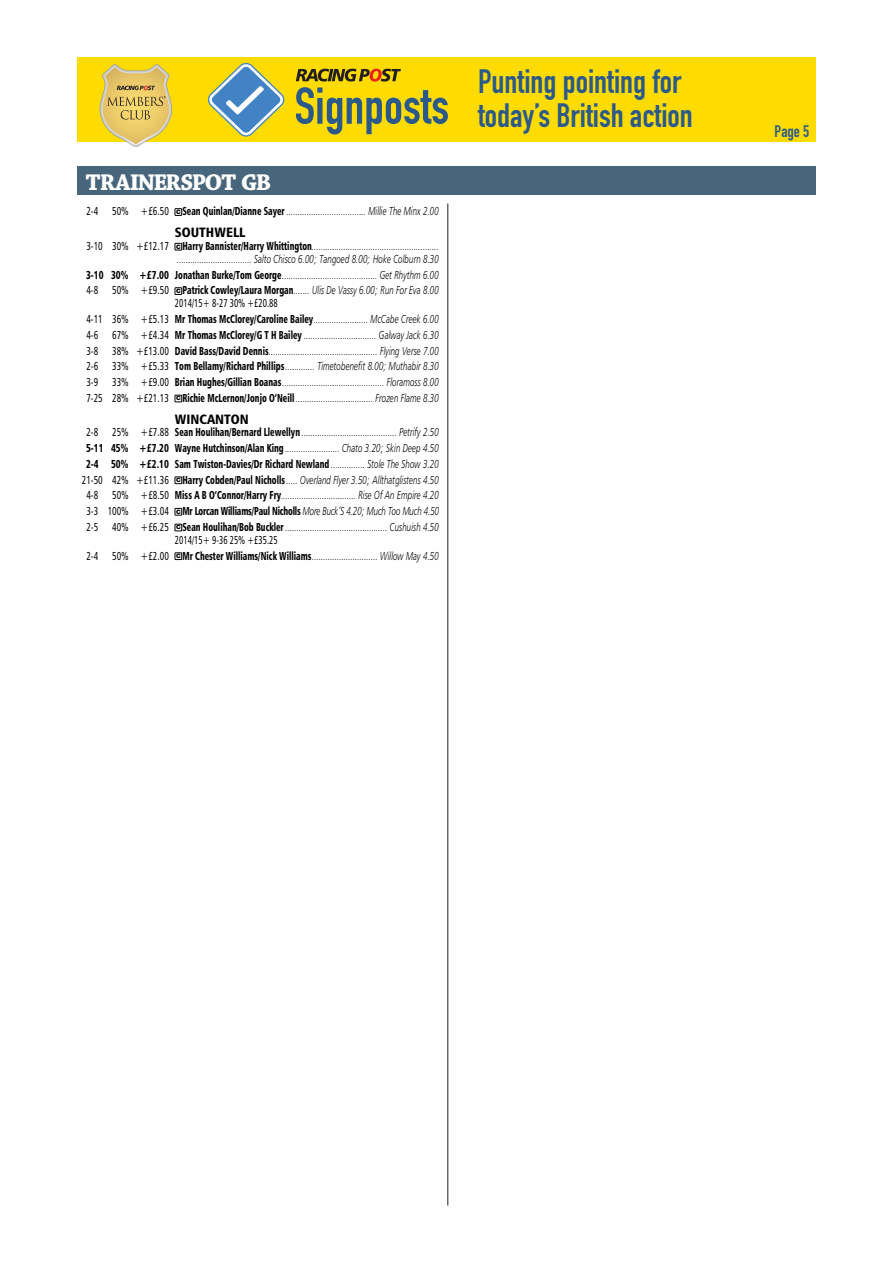
<style>
.page{position:relative;width:893px;height:1263px;background:#fff}
.page>*{position:absolute;margin:0;border:0;box-sizing:border-box;transform-origin:0 0}
.t1{font:51px "DIN Engschrift Std";color:#2b5a8a}
.t2{font:33.3px/34.5px "DIN Engschrift Std";color:#2b5a8a}
.t3{font:700 24px "RP Chaparral";color:#fff}
.t4{font:16.5px "DIN Engschrift Std";color:#2b5a8a}
.t5{font:13.5px "Humanist 777 BT Black Condensed B";color:#000}
.t6{font:11.55px/15.8px "Humanist 777 BT Light Italic B";color:#000;scale:.7 1}
.t7{font:11.55px "Humanist 777 BT Black Condensed B";color:#000;scale:.81 1}
.t8{font:11.55px "Humanist 777 BT Roman Condensed B";color:#000;scale:.75 1}
.s1{font-family:"Humanist 777 BT Roman Condensed B"}
.s2{font-family:"Swiss 721 BT";font-weight:900;font-size:6px}
.s3{font-family:"Humanist 777 BT Black Condensed B"}
.s4{font-family:"Humanist 777 BT Light Italic B"}
</style>
<div class="page">
<hr style="left:448px;top:203px;width:1px;height:1002px;background:#231f20">
<div style="left:77px;top:57px;width:738px;height:85px;background:#ffdc01"></div>
<svg style="left:208px;top:63px;width:76px;height:74px"></svg>
<svg style="left:296px;top:69px;width:105px;height:13px"></svg>
<svg style="left:99px;top:64px;width:74px;height:83px"></svg>
<div style="left:77px;top:167px;width:738px;height:28px;background:#48667b"></div>
<div style="left:175px;top:208px;width:7px;height:8px;border:1px solid #000"></div>
<div style="left:175px;top:243px;width:7px;height:7px;border:1px solid #000"></div>
<div style="left:175px;top:288px;width:7px;height:7px;border:1px solid #000"></div>
<div style="left:175px;top:395px;width:7px;height:7px;border:1px solid #000"></div>
<div style="left:175px;top:477px;width:7px;height:7px;border:1px solid #000"></div>
<div style="left:175px;top:508px;width:7px;height:7px;border:1px solid #000"></div>
<div style="left:175px;top:524px;width:7px;height:7px;border:1px solid #000"></div>
<div style="left:175px;top:553px;width:7px;height:7px;border:1px solid #000"></div>
<h1 class="t1" style="left:294px;top:87px;width:156px">Signposts</h1>
<h3 class="t3" style="left:86px;top:168px;width:186px">TRAINERSPOT GB</h3>
<p class="t6" style="left:86px;top:204px;width:505px"><span class="s1">2-4 50% +£6.50</span> <span class="s2">C</span> <span class="s3">Sean Quinlan/Dianne Sayer</span> ................................... Millie The Minx 2.00</p>
<p class="t5" style="left:175px;top:227px;width:72px">SOUTHWELL</p>
<p class="t6" style="left:86px;top:240px;width:505px;line-height:12.9px;text-align:right"><span class="s1">3-10 30% +£12.17</span> <span class="s2">C</span> <span class="s3">Harry Bannister/Harry Whittington</span>........................................................ ................................. Salto Chisco 6.00; Tangoed 8.00; Hoke Colburn 8.30</p>
<p class="t6" style="left:86px;top:268px;width:506px"><span class="s3">3-10 30% +£7.00 Jonathan Burke/Tom George</span>.......................................... Get Rhythm 6.00<br><span class="s1">4-8 50% +£9.50</span> <span class="s2">C</span> <span class="s3">Patrick Cowley/Laura Morgan</span>....... Ulis De Vassy 6.00; Run For Eva 8.00</p>
<p class="t8" style="left:175px;top:299px;width:139px">2014/15+ 8-27 30% +£20.88</p>
<p class="t6" style="left:86px;top:312px;width:505px;text-align:justify"><span class="s1">4-11 36% +£5.13</span> <span class="s3">Mr Thomas McClorey/Caroline Bailey</span>........................ McCabe Creek 6.00<br><span class="s1">4-6 67% +£4.34</span> <span class="s3">Mr Thomas McClorey/G T H Bailey</span> ................................ Galway Jack 6.30<br><span class="s1">3-8 38% +£13.00</span> <span class="s3">David Bass/David Dennis</span>................................................ Flying Verse 7.00<br><span class="s1">2-6 33% +£5.33</span> <span class="s3">Tom Bellamy/Richard Phillips</span> ............. Timetobenefit 8.00; Muthabir 8.30<br><span class="s1">3-9 33% +£9.00</span> <span class="s3">Brian Hughes/Gillian Boanas</span> ............................................. Floramoss 8.00<br><span class="s1">7-25 28% +£21.13</span> <span class="s2">C</span> <span class="s3">Richie McLernon/Jonjo O’Neill</span> .................................. Frozen Flame 8.30</p>
<p class="t5" style="left:175px;top:413px;width:75px">WINCANTON</p>
<p class="t6" style="left:86px;top:425px;width:506px"><span class="s1">2-8 25% +£7.88</span> <span class="s3">Sean Houlihan/Bernard Llewellyn</span> .......................................... Petrify 2.50<br><span class="s3">5-11 45% +£7.20 Wayne Hutchinson/Alan King</span> ........................ Chato 3.20; Skin Deep 4.50</p>
<p class="t7" style="left:86px;top:459px;width:437px">2-4 50% +£2.10 Sam Twiston-Davies/Dr Richard Newland <span class="s4">............... Stole The Show 3.20</span></p>
<p class="t6" style="left:82px;top:473px;width:512px;text-align:center"><span class="s1">21-50 42% +£11.36</span> <span class="s2">C</span> <span class="s3">Harry Cobden/Paul Nicholls</span> ..... Overland Flyer 3.50; Allthatglistens 4.50<br><span class="s1">4-8 50% +£8.50</span> <span class="s3">Miss A B O’Connor/Harry Fry</span>................................. Rise Of An Empire 4.20<br><span class="s1">3-3 100% +£3.04</span> <span class="s2">C</span> <span class="s3">Mr Lorcan Williams/Paul Nicholls</span> More Buck’S 4.20; Much Too Much 4.50<br><span class="s1">2-5 40% +£6.25</span> <span class="s2">C</span> <span class="s3">Sean Houlihan/Bob Buckler</span> ............................................. Cushuish 4.50</p>
<p class="t8" style="left:175px;top:536px;width:139px">2014/15+ 9-36 25% +£35.25</p>
<p class="t6" style="left:86px;top:549px;width:505px"><span class="s1">2-4 50% +£2.00</span> <span class="s2">C</span> <span class="s3">Mr Chester Williams/Nick Williams</span>............................. Willow May 4.50</p>
<h2 class="t2" style="left:478px;top:67px;width:216px">Punting pointing for today’s British action</h2>
<h3 class="t4" style="left:775px;top:125px;width:36px">Page 5</h3>
</div>
